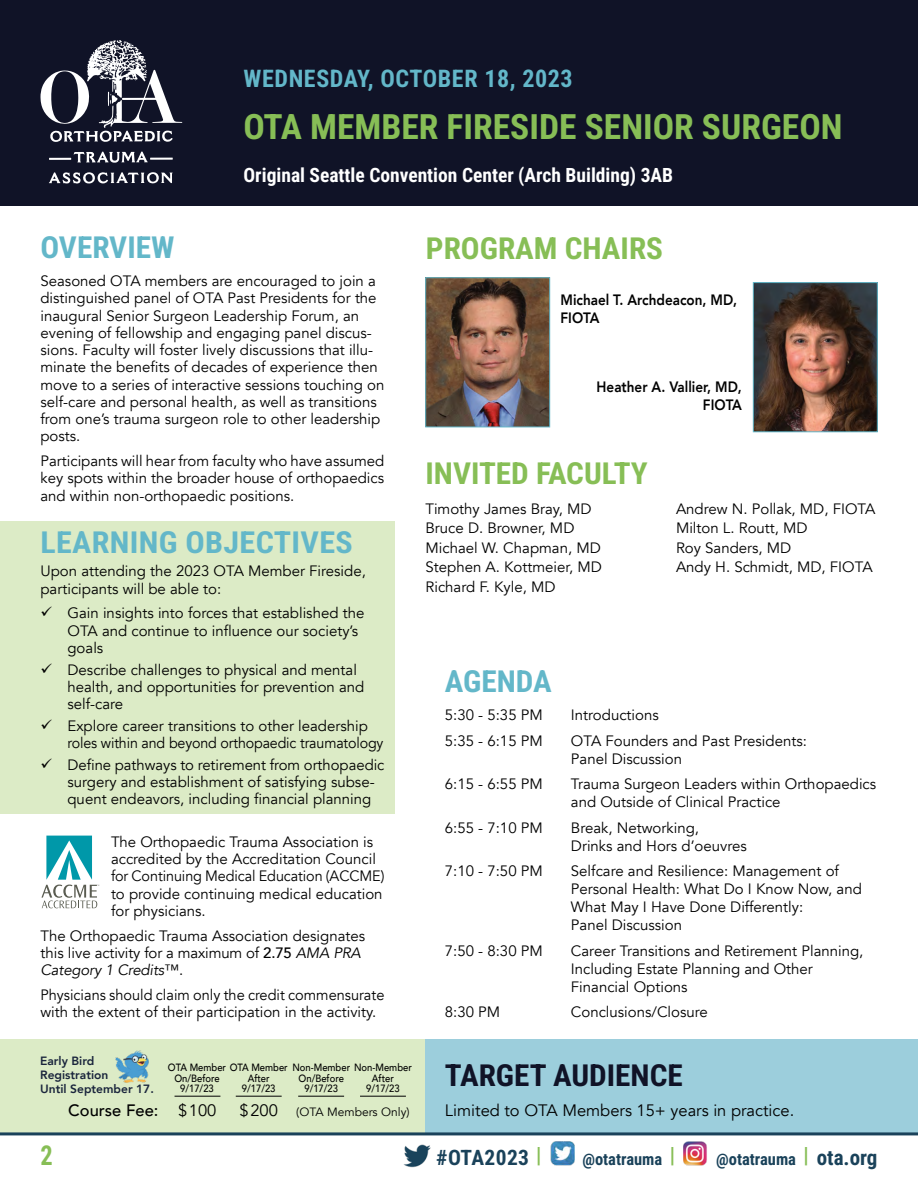
<style>
.page{position:relative;width:918px;height:1188px;background:#fff}
.page>*{position:absolute;margin:0;border:0;box-sizing:border-box;transform-origin:0 0}
.t1{font:700 34.5px "Roboto Condensed";color:#87be56}
.t2{font:700 30px "Roboto Condensed";color:#87be56;scale:1.04 1}
.t3{font:700 30px "Roboto Condensed";letter-spacing:.01em;color:#63b7c9;scale:1.07 1}
.t4{font:700 30px "Roboto Condensed";letter-spacing:.01em;color:#63b7c9;scale:1.04 1}
.t5{font:700 30px "Roboto Condensed";color:#101327;scale:1.04 1}
.t6{font:700 27px "Roboto Condensed";color:#87be56;scale:.9 1}
.t7{font:700 24px "Roboto Condensed";letter-spacing:.025em;color:#63b7c9}
.t8{font:700 21px "Roboto Condensed";letter-spacing:.02em;color:#1a425a}
.t9{font:700 19.5px "Roboto Condensed";color:#fff}
.t10{font:16.5px "Avenir";color:#000}
.t11{font:700 16.5px "Roboto Condensed";color:#1a425a}
.t12{font:500 16.5px "Avenir";color:#000}
.t13{font:15px/17.2px "Avenir";color:#000}
.t14{font:800 15px/18px "Avenir";color:#000;scale:.9 1}
.t15{font:800 12px/14.4px "Avenir";color:#1a253c}
.t16{font:12px "Avenir";color:#000}
.t17{font:500 10.5px/10.5px "Avenir";color:#000;text-align:center;scale:.9 1}
.s1{font-weight:500}
.s2{font-style:italic}
.s3{font-weight:400}
.s4{font-size:16.5px}
.s5{font-family:"Avenir";font-weight:500;font-size:24px;color:#87be56}
.s6{font-size:21px}
</style>
<div class="page">
<div style="left:0;top:522px;width:394px;height:292px;background:#dcebc6"></div>
<img style="left:755px;top:284px;width:121px;height:146px">
<div style="left:753px;top:282px;width:125px;height:150px;border:1px solid #63b7c9"></div>
<div style="left:0;top:0;width:918px;height:205px;background:#101327"></div>
<div style="left:0;top:1040px;width:426px;height:93px;background:#dcebc6"></div>
<img style="left:115px;top:1050px;width:34px;height:33px">
<hr style="left:175px;top:1096px;width:45px;height:1px;background:#000">
<hr style="left:236px;top:1096px;width:46px;height:1px;background:#000">
<hr style="left:298px;top:1096px;width:46px;height:1px;background:#000">
<hr style="left:360px;top:1096px;width:46px;height:1px;background:#000">
<svg style="left:49px;top:152px;width:124px;height:11px"></svg>
<svg style="left:49px;top:172px;width:124px;height:12px"></svg>
<svg style="left:40px;top:40px;width:142px;height:102px"></svg>
<svg style="left:41px;top:836px;width:58px;height:72px"></svg>
<div style="left:426px;top:1040px;width:492px;height:94px;background:#9ccedc"></div>
<img style="left:551px;top:1141px;width:23px;height:25px">
<img style="left:403px;top:1144px;width:28px;height:24px">
<img style="left:683px;top:1141px;width:24px;height:25px">
<hr style="left:0;top:1132px;width:918px;height:3px;background:#1a425a">
<img style="left:427px;top:280px;width:121px;height:145px">
<div style="left:425px;top:278px;width:125px;height:149px;border:1px solid #63b7c9"></div>
<h3 class="t7" style="left:244px;top:62px;width:331px">WEDNESDAY, OCTOBER 18, 2023</h3>
<h1 class="t1" style="left:244px;top:103px;width:601px">OTA MEMBER FIRESIDE SENIOR SURGEON</h1>
<h3 class="t9" style="left:244px;top:161px;width:431px">Original Seattle Convention Center (Arch Building) 3AB</h3>
<h2 class="t4" style="left:40px;top:227px;width:130px">OVERVIEW</h2>
<p class="t13" style="left:40px;top:273px;width:345px">Seasoned OTA members are encouraged to join a distinguished panel of OTA Past Presidents for the inaugural Senior Surgeon Leadership Forum, an evening of fellowship and engaging panel discus&shy;sions. Faculty will foster lively discussions that illu&shy;minate the benefits of decades of experience then move to a series of interactive sessions touching on self-care and personal health, as well as transitions from one’s trauma surgeon role to other leadership posts.</p>
<p class="t13" style="left:40px;top:453px;width:345px;text-align:justify">Participants will hear from faculty who have assumed key spots within the broader house of orthopaedics and within non-orthopaedic positions.</p>
<h2 class="t3" style="left:40px;top:521px;width:293px">LEARNING OBJECTIVES</h2>
<p class="t13" style="left:40px;top:563px;width:327px">Upon attending the 2023 OTA Member Fireside, participants will be able to:</p>
<p class="t13" style="left:68px;top:605px;width:298px;text-indent:-27px">✓ Gain insights into forces that established the<br>OTA and continue to influence our society’s goals</p>
<p class="t13" style="left:68px;top:661px;width:298px;text-indent:-27px">✓ Describe challenges to physical and mental health, and opportunities for prevention and self-care</p>
<p class="t13" style="left:68px;top:717px;width:318px;text-indent:-27px">✓ Explore career transitions to other leadership roles within and beyond orthopaedic traumatology</p>
<p class="t13" style="left:68px;top:756px;width:318px;text-indent:-27px">✓ Define pathways to retirement from orthopaedic surgery and establishment of satisfying subse&shy;quent endeavors, including financial planning</p>
<p class="t13" style="left:111px;top:833px;width:275px">The Orthopaedic Trauma Association is accredited by the Accreditation Council for Continuing Medical Education (ACCME) to provide continuing medical education for physicians.</p>
<p class="t13" style="left:40px;top:927px;width:326px">The Orthopaedic Trauma Association designates this live activity for a maximum of <span class="s1">2.75</span> <span class="s2">AMA PRA<br>Category 1 Credits</span>™.</p>
<p class="t13" style="left:40px;top:986px;width:345px">Physicians should claim only the credit commensurate with the extent of their participation in the activity.</p>
<p class="t15" style="left:40px;top:1053px;width:115px">Early Bird<br>Registration<br>Until September 17.</p>
<p class="t17" style="left:168px;top:1062px;width:272px">OTA Member OTA Member Non-Member Non-Member</p>
<p class="t17" style="left:174px;top:1072px;width:52px">On/Before</p>
<p class="t17" style="left:180px;top:1083px;width:39px">9/17/23</p>
<p class="t17" style="left:242px;top:1072px;width:39px">After<br>9/17/23</p>
<p class="t17" style="left:299px;top:1072px;width:52px">On/Before<br>9/17/23</p>
<p class="t17" style="left:366px;top:1072px;width:39px">After<br>9/17/23</p>
<p class="t12" style="left:68px;top:1096px;width:150px">Course Fee: <span class="s3">$100</span></p>
<p class="t16" style="left:240px;top:1105px;width:171px"><span class="s4">$200</span> (OTA Members Only)</p>
<h2 class="t2" style="left:426px;top:227px;width:230px">PROGRAM CHAIRS</h2>
<p class="t14" style="left:561px;top:291px;width:198px">Michael T. Archdeacon, MD,<br>FIOTA</p>
<p class="t14" style="left:597px;top:378px;width:163px;text-align:right">Heather A. Vallier, MD,<br>FIOTA</p>
<h2 class="t2" style="left:426px;top:453px;width:215px">INVITED FACULTY</h2>
<p class="t13" style="left:426px;top:499px;width:178px;line-height:19.5px">Timothy James Bray, MD<br>Bruce D. Browner, MD<br>Michael W. Chapman, MD<br>Stephen A. Kottmeier, MD<br>Richard F. Kyle, MD</p>
<p class="t13" style="left:676px;top:499px;width:201px;line-height:19.5px">Andrew N. Pollak, MD, FIOTA<br>Milton L. Routt, MD<br>Roy Sanders, MD<br>Andy H. Schmidt, MD, FIOTA</p>
<h2 class="t4" style="left:445px;top:660px;width:104px">AGENDA</h2>
<p class="t13" style="left:445px;top:707px;width:99px">5:30 - 5:35 PM</p>
<p class="t13" style="left:571px;top:707px;width:89px">Introductions</p>
<p class="t13" style="left:445px;top:732px;width:99px">5:35 - 6:15 PM</p>
<p class="t13" style="left:571px;top:732px;width:237px;line-height:18px">OTA Founders and Past Presidents:<br>Panel Discussion</p>
<p class="t13" style="left:445px;top:776px;width:99px">6:15 - 6:55 PM</p>
<p class="t13" style="left:571px;top:775px;width:307px;line-height:18px">Trauma Surgeon Leaders within Orthopaedics and Outside of Clinical Practice</p>
<p class="t13" style="left:445px;top:819px;width:99px">6:55 - 7:10 PM</p>
<p class="t13" style="left:571px;top:819px;width:177px;line-height:18px">Break, Networking,<br>Drinks and Hors d’oeuvres</p>
<p class="t13" style="left:445px;top:863px;width:99px">7:10 - 7:50 PM</p>
<p class="t13" style="left:571px;top:862px;width:292px;line-height:18px">Selfcare and Resilience: Management of<br>Personal Health: What Do I Know Now, and<br>What May I Have Done Differently:<br>Panel Discussion</p>
<p class="t13" style="left:445px;top:942px;width:99px">7:50 - 8:30 PM</p>
<p class="t13" style="left:571px;top:942px;width:294px;line-height:18px">Career Transitions and Retirement Planning,<br>Including Estate Planning and Other<br>Financial Options</p>
<p class="t13" style="left:445px;top:1004px;width:57px">8:30 PM</p>
<p class="t13" style="left:571px;top:1004px;width:138px">Conclusions/Closure</p>
<h2 class="t5" style="left:445px;top:1054px;width:230px">TARGET AUDIENCE</h2>
<p class="t10" style="left:445px;top:1100px;width:351px">Limited to OTA Members 15+ years in practice.</p>
<h3 class="t6" style="left:40px;top:1137px;width:15px">2</h3>
<h3 class="t8" style="left:436px;top:1142px;width:107px">#OTA2023 <span class="s5">|</span></h3>
<p class="t11" style="left:582px;top:1147px;width:94px">@otatrauma <span class="s5">|</span></p>
<p class="t11" style="left:716px;top:1147px;width:163px">@otatrauma <span class="s5">|</span> <span class="s6">ota.org</span></p>
</div>
